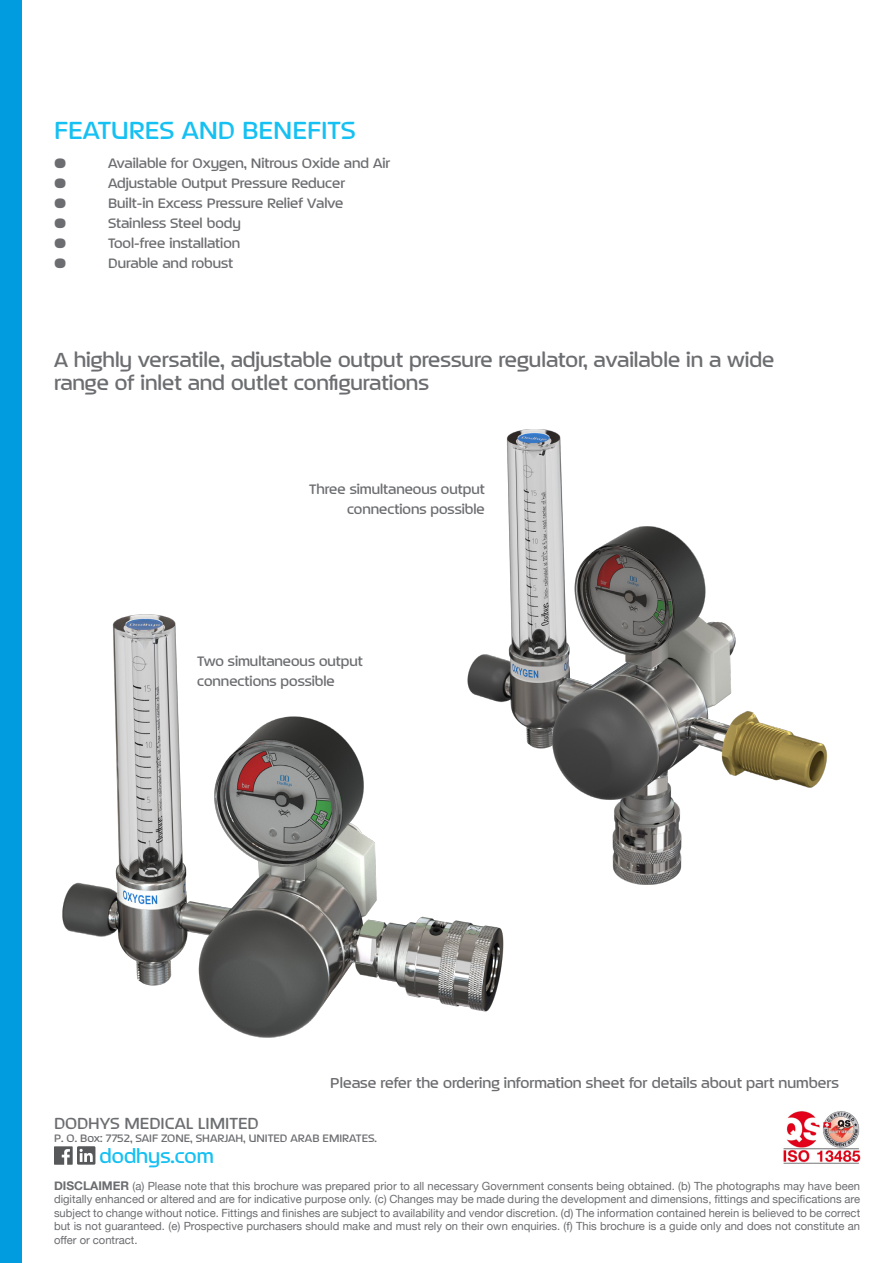
<style>
.page{position:relative;width:893px;height:1263px;background:#fff}
.page>*{position:absolute;margin:0;border:0;box-sizing:border-box;transform-origin:0 0}
.t1{font:500 33.6px "September";color:#15c0f2}
.t2{font:500 27.6px/23.1px "September";color:#6c6d70}
.t3{font:500 26.55px "September";color:#15c0f2}
.t4{font:500 21.75px "September";color:#6c6d70}
.t5{font:500 19.5px "September";color:#6c6d70}
.t6{font:500 18.6px/20.1px "September";color:#6c6d70;text-align:right}
.t7{font:500 14.7px "September";color:#6c6d70}
.t8{font:11.25px/13.5px "Helvetica Neue";color:#6c6d70;text-align:justify}
.s1{font-weight:700;font-size:12px}
</style>
<div class="page">
<div style="left:0;top:0;width:21px;height:1263px;background:#009cdf"></div>
<img style="left:783px;top:1111px;width:77px;height:52px">
<svg style="left:54px;top:1146px;width:41px;height:19px"></svg>
<img style="left:21px;top:570px;width:483px;height:488px">
<img style="left:429px;top:429px;width:398px;height:477px">
<p class="t1" style="left:54px;top:112px;width:303px">FEATURES AND BENEFITS</p>
<p class="t6" style="left:54px;top:152px;width:337px">• Available for Oxygen, Nitrous Oxide and Air</p>
<p class="t6" style="left:54px;top:172px;width:292px">• Adjustable Output Pressure Reducer</p>
<p class="t6" style="left:54px;top:192px;width:291px">• Built-in Excess Pressure Relief Valve</p>
<p class="t6" style="left:54px;top:212px;width:188px">• Stainless Steel body</p>
<p class="t6" style="left:54px;top:232px;width:188px">• Tool-free installation</p>
<p class="t6" style="left:54px;top:252px;width:181px">• Durable and robust</p>
<p class="t2" style="left:54px;top:347px;width:722px">A highly versatile, adjustable output pressure regulator, available in a wide range of inlet and outlet configurations</p>
<p class="t6" style="left:309px;top:479px;width:177px">Three simultaneous output connections possible</p>
<p class="t6" style="left:197px;top:650px;width:167px;text-align:left">Two simultaneous output connections possible</p>
<p class="t5" style="left:330px;top:1072px;width:510px">Please refer the ordering information sheet for details about part numbers</p>
<p class="t4" style="left:54px;top:1111px;width:206px">DODHYS MEDICAL LIMITED</p>
<p class="t7" style="left:54px;top:1130px;width:325px">P. O. Box: 7752, SAIF ZONE, SHARJAH, UNITED ARAB EMIRATES.</p>
<p class="t3" style="left:100px;top:1141px;width:116px">dodhys.com</p>
<p class="t8" style="left:54px;top:1179px;width:808px"><span class="s1">DISCLAIMER</span> (a) Please note that this brochure was prepared prior to all necessary Government consents being obtained. (b) The photographs may have been digitally enhanced or altered and are for indicative purpose only. (c) Changes may be made during the development and dimensions, fittings and specifications are subject to change without notice. Fittings and finishes are subject to availability and vendor discretion. (d) The information contained herein is believed to be correct but is not guaranteed. (e) Prospective purchasers should make and must rely on their own enquiries. (f) This brochure is a guide only and does not constitute an offer or contract.</p>
</div>
